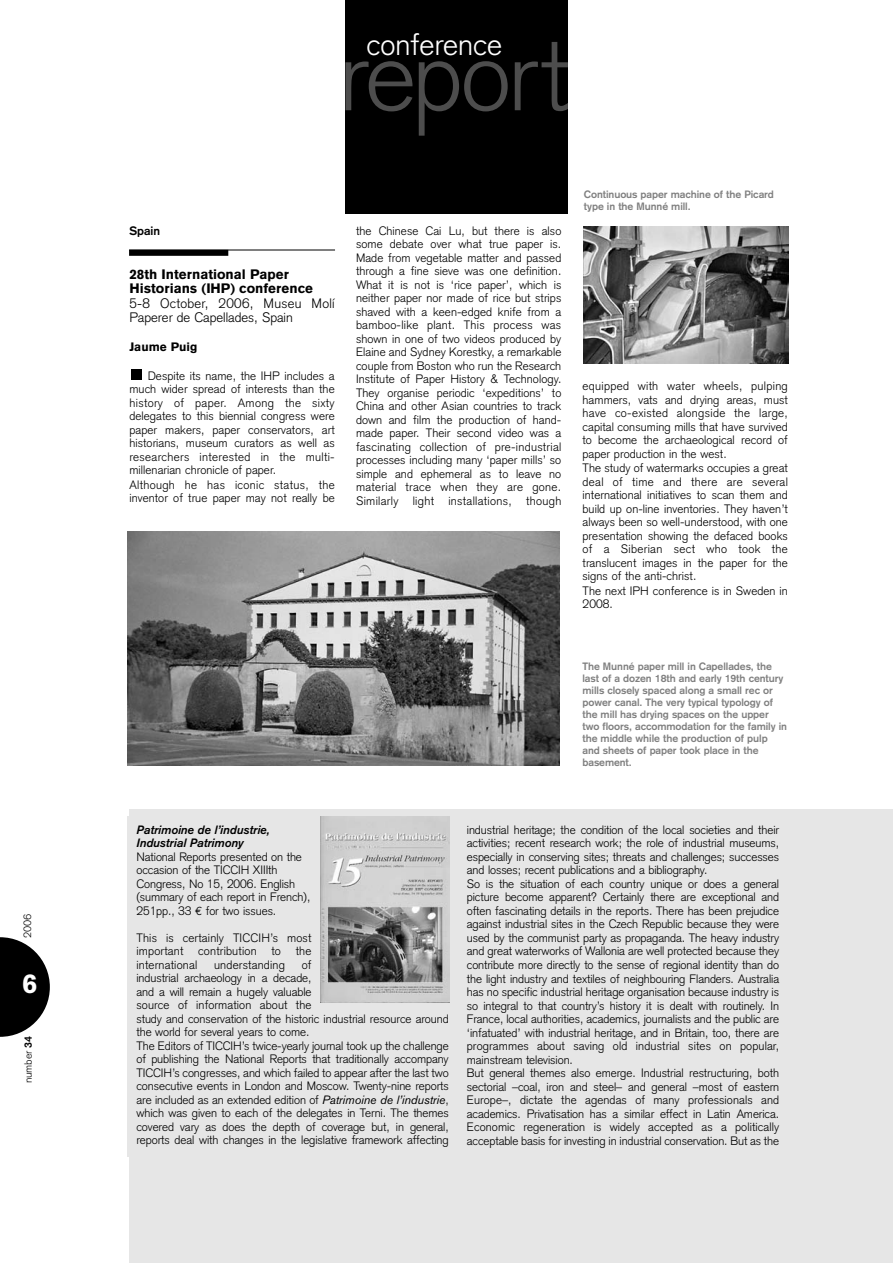
<style>
.page{position:relative;width:893px;height:1263px;background:#fff}
.page>*{position:absolute;margin:0;border:0;box-sizing:border-box;transform-origin:0 0}
.t1{font:300 100.5px "Akzidenz Grotesk BE";letter-spacing:-.05em;color:#4d4d4d}
.t2{font:300 30px "Akzidenz Grotesk";color:#fff}
.t3{font:700 27px "Akzidenz Grotesk BE";color:#fff}
.t4{font:300 13.5px/14px "Akzidenz Grotesk";color:#000}
.t5{font:900 13.5px/14px "Akzidenz Grotesk";color:#000}
.t6{font:300 12px/13.5px "Akzidenz Grotesk";letter-spacing:-.005em;color:#000}
.t7{font:italic 500 12px/13.5px "Akzidenz Grotesk BE";letter-spacing:-.005em;color:#000}
.t8{font:300 12px "Akzidenz Grotesk";letter-spacing:.015em;color:#000}
.t9{font:900 12px "Akzidenz Grotesk";color:#000}
.t10{font:700 12px "Akzidenz Grotesk";color:#000}
.t11{font:700 10.5px/12px "Akzidenz Grotesk";letter-spacing:-.005em;color:#808080}
.t12{font:300 10.5px "Akzidenz Grotesk BE";letter-spacing:-.015em;color:#000}
.s1{font-family:"Akzidenz Grotesk";font-weight:700}
.s2{font-family:"Euro Mono";font-weight:400}
.s3{font-family:"Akzidenz Grotesk BE";font-weight:400;font-style:italic}
</style>
<div class="page">
<svg style="left:0;top:937px;width:50px;height:100px"></svg>
<div style="left:345px;top:0;width:222px;height:213px;background:#000"></div>
<div style="left:131px;top:369px;width:10px;height:11px;background:#000"></div>
<img style="left:583px;top:227px;width:205px;height:137px">
<img style="left:127px;top:531px;width:432px;height:234px">
<hr style="left:129px;top:250px;width:206px;height:1px;background:#000">
<div style="left:129px;top:250px;width:99px;height:6px;background:#000"></div>
<div style="left:129px;top:809px;width:763px;height:454px;background:#e6e6e6"></div>
<div style="left:127px;top:816px;width:661px;height:341px;background:#e6e6e6"></div>
<img style="left:320px;top:816px;width:130px;height:186px">
<p class="t12" style="left:24px;top:938px;width:26px;rotate:-90deg">2006</p>
<h3 class="t3" style="left:22px;top:974px;width:17px">6</h3>
<p class="t12" style="left:24px;top:1083px;width:48px;rotate:-90deg">number <span class="s1">34</span></p>
<h2 class="t2" style="left:366px;top:34px;width:137px">conference</h2>
<h1 class="t1" style="left:338px;top:39px;width:233px">report</h1>
<p class="t10" style="left:129px;top:226px;width:32px">Spain</p>
<p class="t5" style="left:129px;top:269px;width:185px">28th International Paper<br>Historians (IHP) conference</p>
<p class="t4" style="left:129px;top:298px;width:207px">5-8 October, 2006, Museu Molí<br>Paperer de Capellades, Spain</p>
<p class="t9" style="left:129px;top:342px;width:69px">Jaume Puig</p>
<p class="t6" style="left:129px;top:370px;width:207px;text-indent:18px">Despite its name, the IHP includes a much wider spread of interests than the history of paper. Among the sixty delegates to this biennial congress were paper makers, paper conservators, art historians, museum curators as well as researchers interested in the multi&shy;millenarian chronicle of paper.<br>Although he has iconic status, the inventor of true paper may not really be</p>
<p class="t6" style="left:356px;top:225px;width:207px;text-align:justify">the Chinese Cai Lu, but there is also some debate over what true paper is.<br>Made from vegetable matter and passed through a fine sieve was one definition.<br>What it is not is ‘rice paper’, which is neither paper nor made of rice but strips shaved with a keen-edged knife from a bamboo-like plant. This process was shown in one of two videos produced by Elaine and Sydney Korestky, a remarkable couple from Boston who run the Research Institute of Paper History &amp; Technology.<br>They organise periodic ‘expeditions’ to China and other Asian countries to track down and film the production of hand&shy;made paper. Their second video was a fascinating collection of pre-industrial processes including many ‘paper mills’ so simple and ephemeral as to leave no material trace when they are gone.<br>Similarly light installations, though</p>
<p class="t11" style="left:584px;top:189px;width:191px">Continuous paper machine of the Picard type in the Munné mill.</p>
<p class="t6" style="left:582px;top:381px;width:207px">equipped with water wheels, pulping hammers, vats and drying areas, must have co-existed alongside the large, capital consuming mills that have survived to become the archaeological record of paper production in the west.<br>The study of watermarks occupies a great deal of time and there are several international initiatives to scan them and build up on-line inventories. They haven’t always been so well-understood, with one presentation showing the defaced books of a Siberian sect who took the translucent images in the paper for the signs of the anti-christ.<br>The next IPH conference is in Sweden in 2008.</p>
<p class="t11" style="left:582px;top:661px;width:206px">The Munné paper mill in Capellades, the last of a dozen 18th and early 19th century mills closely spaced along a small rec or power canal. The very typical typology of the mill has drying spaces on the upper two floors, accommodation for the family in the middle while the production of pulp and sheets of paper took place in the basement.</p>
<p class="t7" style="left:136px;top:824px;width:135px">Patrimoine de l’industrie,<br>Industrial Patrimony</p>
<p class="t6" style="left:136px;top:851px;width:175px">National Reports presented on the occasion of the TICCIH XIIIth<br>Congress, No 15, 2006. English (summary of each report in French),<br>251pp., 33 <span class="s2">€</span> for two issues.</p>
<p class="t6" style="left:136px;top:932px;width:176px;text-align:justify">This is certainly TICCIH’s most important contribution to the international</p>
<p class="t6" style="left:136px;top:959px;width:314px;text-indent:165px">of<br>industrial archaeology in a decade,<br>and a will remain a hugely valuable<br>source of information about the<br>study and conservation of the historic industrial resource around the world for several years to come.<br>The Editors of TICCIH’s twice-yearly journal took up the challenge of publishing the National Reports that traditionally accompany TICCIH’s congresses, and which failed to appear after the last two consecutive events in London and Moscow. Twenty-nine reports are included as an extended edition of <span class="s3">Patrimoine de l’industrie</span>, which was given to each of the delegates in Terni. The themes covered vary as does the depth of coverage but, in general, reports deal with changes in the legislative framework affecting</p>
<p class="t8" style="left:214px;top:960px;width:72px">understanding</p>
<p class="t6" style="left:467px;top:824px;width:314px">industrial heritage; the condition of the local societies and their activities; recent research work; the role of industrial museums, especially in conserving sites; threats and challenges; successes and losses; recent publications and a bibliography.<br>So is the situation of each country unique or does a general picture become apparent? Certainly there are exceptional and often fascinating details in the reports. There has been prejudice against industrial sites in the Czech Republic because they were used by the communist party as propaganda. The heavy industry and great waterworks of Wallonia are well protected because they contribute more directly to the sense of regional identity than do the light industry and textiles of neighbouring Flanders. Australia has no specific industrial heritage organisation because industry is so integral to that country’s history it is dealt with routinely. In France, local authorities, academics, journalists and the public are ‘infatuated’ with industrial heritage, and in Britain, too, there are programmes about saving old industrial sites on popular, mainstream television.<br>But general themes also emerge. Industrial restructuring, both sectorial –coal, iron and steel– and general –most of eastern Europe–, dictate the agendas of many professionals and academics. Privatisation has a similar effect in Latin America.<br>Economic regeneration is widely accepted as a politically acceptable basis for investing in industrial conservation. But as the</p>
</div>
